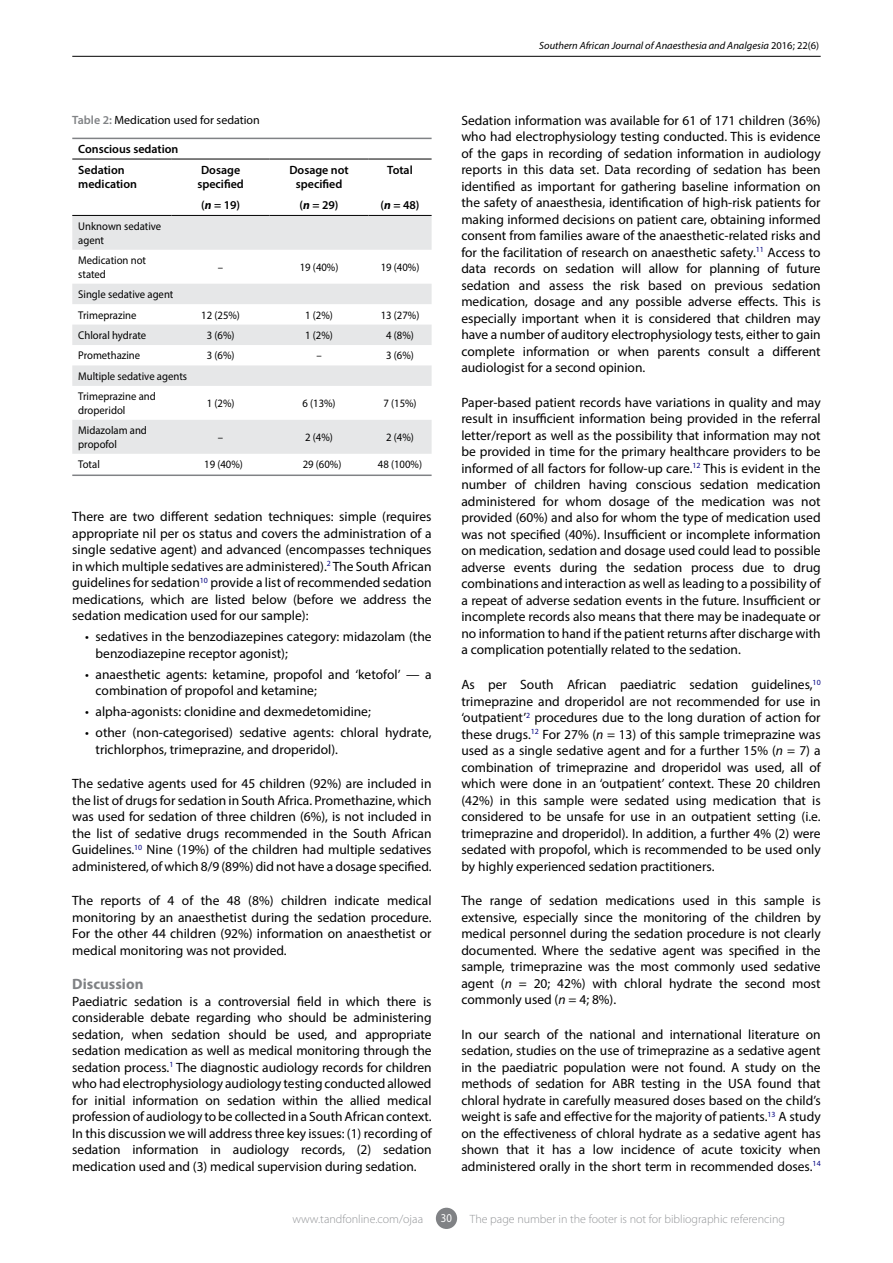
<style>
.page{position:relative;width:893px;height:1263px;background:#fff}
.page>*{position:absolute;margin:0;border:0;box-sizing:border-box;transform-origin:0 0}
.t1{font:700 15px "Myriad Pro";color:#808285}
.t2{font:13.5px/16.5px "Myriad Pro";color:#000;text-align:justify}
.t3{font:600 12px/14.4px "Myriad Pro";color:#000;text-align:center}
.t4{font:300 12px "Myriad Pro";color:#939598}
.t5{font:12px "Myriad Pro";color:#000}
.t6{font:12px "Myriad Pro";color:#fff;scale:.9 1}
.t7{font:11.25px/13.5px "Myriad Pro";color:#000;scale:.95 1}
.t8{font:italic 10.5px "Myriad Pro";color:#000}
.s1{font-weight:600;color:#808285}
.s2{font-weight:700;font-style:italic}
.s3{font-style:normal}
.s4{font-style:italic}
</style>
<div class="page">
<div style="left:436px;top:1208px;width:21px;height:21px;background:#808285;border-radius:50%"></div>
<hr style="left:72px;top:56px;width:749px;height:1px;background:#000">
<hr style="left:72px;top:138px;width:360px;height:1px;background:#808285">
<svg style="left:72px;top:216px;width:360px;height:238px;fill:#e6e7e8"></svg>
<hr style="left:72px;top:215px;width:100px;height:1px;background:#000">
<hr style="left:172px;top:215px;width:98px;height:1px;background:#000">
<hr style="left:270px;top:215px;width:99px;height:1px;background:#000">
<hr style="left:369px;top:215px;width:63px;height:1px;background:#000">
<hr style="left:72px;top:159px;width:100px;height:1px;background:#000">
<hr style="left:172px;top:159px;width:98px;height:1px;background:#000">
<hr style="left:270px;top:159px;width:99px;height:1px;background:#000">
<hr style="left:369px;top:159px;width:63px;height:1px;background:#000">
<hr style="left:72px;top:474px;width:360px;height:2px;background:#808285">
<p class="t5" style="left:72px;top:112px;width:189px"><span class="s1">Table 2:</span> Medication used for sedation</p>
<p class="t3" style="left:78px;top:138px;width:102px;line-height:21px;text-align:left">Conscious sedation<br>Sedation</p>
<p class="t3" style="left:78px;top:177px;width:60px">medication</p>
<p class="t3" style="left:197px;top:162px;width:48px">Dosage specified</p>
<p class="t3" style="left:289px;top:162px;width:61px">Dosage not specified</p>
<p class="t3" style="left:387px;top:162px;width:27px">Total</p>
<p class="t3" style="left:201px;top:198px;width:40px">(<span class="s2">n</span> = 19)</p>
<p class="t3" style="left:300px;top:198px;width:40px">(<span class="s2">n</span> = 29)</p>
<p class="t3" style="left:381px;top:198px;width:40px">(<span class="s2">n</span> = 48)</p>
<p class="t7" style="left:78px;top:220px;width:89px">Unknown sedative agent</p>
<p class="t7" style="left:78px;top:253px;width:73px">Medication not stated</p>
<p class="t7" style="left:218px;top:260px;width:7px">–</p>
<p class="t7" style="left:300px;top:260px;width:42px">19 (40%)</p>
<p class="t7" style="left:381px;top:260px;width:42px">19 (40%)</p>
<p class="t7" style="left:78px;top:284px;width:102px;line-height:20.4px">Single sedative agent<br>Trimeprazine</p>
<p class="t7" style="left:201px;top:308px;width:42px">12 (25%)</p>
<p class="t7" style="left:305px;top:308px;width:31px">1 (2%)</p>
<p class="t7" style="left:381px;top:308px;width:42px">13 (27%)</p>
<p class="t7" style="left:78px;top:328px;width:73px">Chloral hydrate</p>
<p class="t7" style="left:207px;top:328px;width:31px">3 (6%)</p>
<p class="t7" style="left:305px;top:328px;width:31px">1 (2%)</p>
<p class="t7" style="left:386px;top:328px;width:31px">4 (8%)</p>
<p class="t7" style="left:78px;top:349px;width:67px">Promethazine</p>
<p class="t7" style="left:207px;top:349px;width:31px">3 (6%)</p>
<p class="t7" style="left:316px;top:349px;width:7px">–</p>
<p class="t7" style="left:386px;top:349px;width:31px">3 (6%)</p>
<p class="t7" style="left:78px;top:366px;width:116px;line-height:20.4px">Multiple sedative agents<br>Trimeprazine and</p>
<p class="t7" style="left:78px;top:403px;width:51px">droperidol</p>
<p class="t7" style="left:207px;top:396px;width:31px">1 (2%)</p>
<p class="t7" style="left:302px;top:396px;width:36px">6 (13%)</p>
<p class="t7" style="left:383px;top:396px;width:36px">7 (15%)</p>
<p class="t7" style="left:78px;top:424px;width:74px">Midazolam and propofol</p>
<p class="t7" style="left:218px;top:430px;width:7px">–</p>
<p class="t7" style="left:305px;top:430px;width:31px">2 (4%)</p>
<p class="t7" style="left:386px;top:430px;width:31px">2 (4%)</p>
<p class="t7" style="left:78px;top:457px;width:24px">Total</p>
<p class="t7" style="left:204px;top:457px;width:42px">19 (40%)</p>
<p class="t7" style="left:303px;top:457px;width:42px">29 (60%)</p>
<p class="t7" style="left:378px;top:457px;width:48px">48 (100%)</p>
<p class="t2" style="left:72px;top:508px;width:361px">There are two different sedation techniques: simple (requires appropriate nil per os status and covers the administration of a single sedative agent) and advanced (encompasses techniques in which multiple sedatives are administered).<sup>2</sup> The South African guidelines for sedation<sup>10</sup> provide a list of recommended sedation medications, which are listed below (before we address the sedation medication used for our sample):</p>
<p class="t2" style="left:96px;top:628px;width:338px;text-indent:-11px">• sedatives in the benzodiazepines category: midazolam (the benzodiazepine receptor agonist);</p>
<p class="t2" style="left:96px;top:666px;width:337px;text-indent:-11px">• anaesthetic agents: ketamine, propofol and ‘ketofol’ — a combination of propofol and ketamine;</p>
<p class="t2" style="left:85px;top:703px;width:287px">• alpha-agonists: clonidine and dexmedetomidine;</p>
<p class="t2" style="left:96px;top:724px;width:337px;text-indent:-11px">• other (non-categorised) sedative agents: chloral hydrate, trichlorphos, trimeprazine, and droperidol).</p>
<p class="t2" style="left:72px;top:775px;width:361px">The sedative agents used for 45 children (92%) are included in the list of drugs for sedation in South Africa. Promethazine, which was used for sedation of three children (6%), is not included in the list of sedative drugs recommended in the South African Guidelines.<sup>10</sup> Nine (19%) of the children had multiple sedatives administered, of which 8/9 (89%) did not have a dosage specified.</p>
<p class="t2" style="left:72px;top:892px;width:361px">The reports of 4 of the 48 (8%) children indicate medical monitoring by an anaesthetist during the sedation procedure.<br>For the other 44 children (92%) information on anaesthetist or medical monitoring was not provided.</p>
<p class="t1" style="left:72px;top:975px;width:73px">Discussion</p>
<p class="t2" style="left:72px;top:993px;width:361px">Paediatric sedation is a controversial field in which there is considerable debate regarding who should be administering sedation, when sedation should be used, and appropriate sedation medication as well as medical monitoring through the sedation process.<sup>1</sup> The diagnostic audiology records for children who had electrophysiology audiology testing conducted allowed for initial information on sedation within the allied medical profession of audiology to be collected in a South African context.<br>In this discussion we will address three key issues: (1) recording of sedation information in audiology records, (2) sedation medication used and (3) medical supervision during sedation.</p>
<p class="t8" style="left:539px;top:39px;width:281px">Southern African Journal of Anaesthesia and Analgesia <span class="s3">2016; 22(6)</span></p>
<p class="t5" style="left:802px;top:39px;width:20px">187</p>
<p class="t2" style="left:461px;top:112px;width:361px">Sedation information was available for 61 of 171 children (36%) who had electrophysiology testing conducted. This is evidence of the gaps in recording of sedation information in audiology reports in this data set. Data recording of sedation has been identified as important for gathering baseline information on the safety of anaesthesia, identification of high-risk patients for making informed decisions on patient care, obtaining informed consent from families aware of the anaesthetic-related risks and for the facilitation of research on anaesthetic safety.<sup>11</sup> Access to data records on sedation will allow for planning of future sedation and assess the risk based on previous sedation medication, dosage and any possible adverse effects. This is especially important when it is considered that children may have a number of auditory electrophysiology tests, either to gain complete information or when parents consult a different audiologist for a second opinion.</p>
<p class="t2" style="left:461px;top:394px;width:361px">Paper-based patient records have variations in quality and may result in insufficient information being provided in the referral letter/report as well as the possibility that information may not be provided in time for the primary healthcare providers to be informed of all factors for follow-up care.<sup>12</sup> This is evident in the number of children having conscious sedation medication administered for whom dosage of the medication was not provided (60%) and also for whom the type of medication used was not specified (40%). Insufficient or incomplete information on medication, sedation and dosage used could lead to possible adverse events during the sedation process due to drug combinations and interaction as well as leading to a possibility of a repeat of adverse sedation events in the future. Insufficient or incomplete records also means that there may be inadequate or no information to hand if the patient returns after discharge with a complication potentially related to the sedation.</p>
<p class="t2" style="left:461px;top:676px;width:361px">As per South African paediatric sedation guidelines,<sup>10 </sup>trimeprazine and droperidol are not recommended for use in ‘outpatient’<sup>2</sup> procedures due to the long duration of action for these drugs.<sup>12</sup> For 27% (<span class="s4">n</span> = 13) of this sample trimeprazine was used as a single sedative agent and for a further 15% (<span class="s4">n</span> = 7) a combination of trimeprazine and droperidol was used, all of which were done in an ‘outpatient’ context. These 20 children (42%) in this sample were sedated using medication that is considered to be unsafe for use in an outpatient setting (i.e. trimeprazine and droperidol). In addition, a further 4% (2) were sedated with propofol, which is recommended to be used only by highly experienced sedation practitioners.</p>
<p class="t2" style="left:461px;top:892px;width:361px">The range of sedation medications used in this sample is extensive, especially since the monitoring of the children by medical personnel during the sedation procedure is not clearly documented. Where the sedative agent was specified in the sample, trimeprazine was the most commonly used sedative agent (<span class="s4">n</span> = 20; 42%) with chloral hydrate the second most commonly used (<span class="s4">n</span> = 4; 8%).</p>
<p class="t2" style="left:461px;top:1025px;width:361px">In our search of the national and international literature on sedation, studies on the use of trimeprazine as a sedative agent in the paediatric population were not found. A study on the methods of sedation for ABR testing in the USA found that chloral hydrate in carefully measured doses based on the child’s weight is safe and effective for the majority of patients.<sup>13</sup> A study on the effectiveness of chloral hydrate as a sedative agent has shown that it has a low incidence of acute toxicity when administered orally in the short term in recommended doses.<sup>14</sup></p>
<p class="t4" style="left:292px;top:1212px;width:132px">www.tandfonline.com/ojaa</p>
<p class="t6" style="left:441px;top:1211px;width:14px">30</p>
<p class="t4" style="left:470px;top:1212px;width:317px">The page number in the footer is not for bibliographic referencing</p>
</div>
